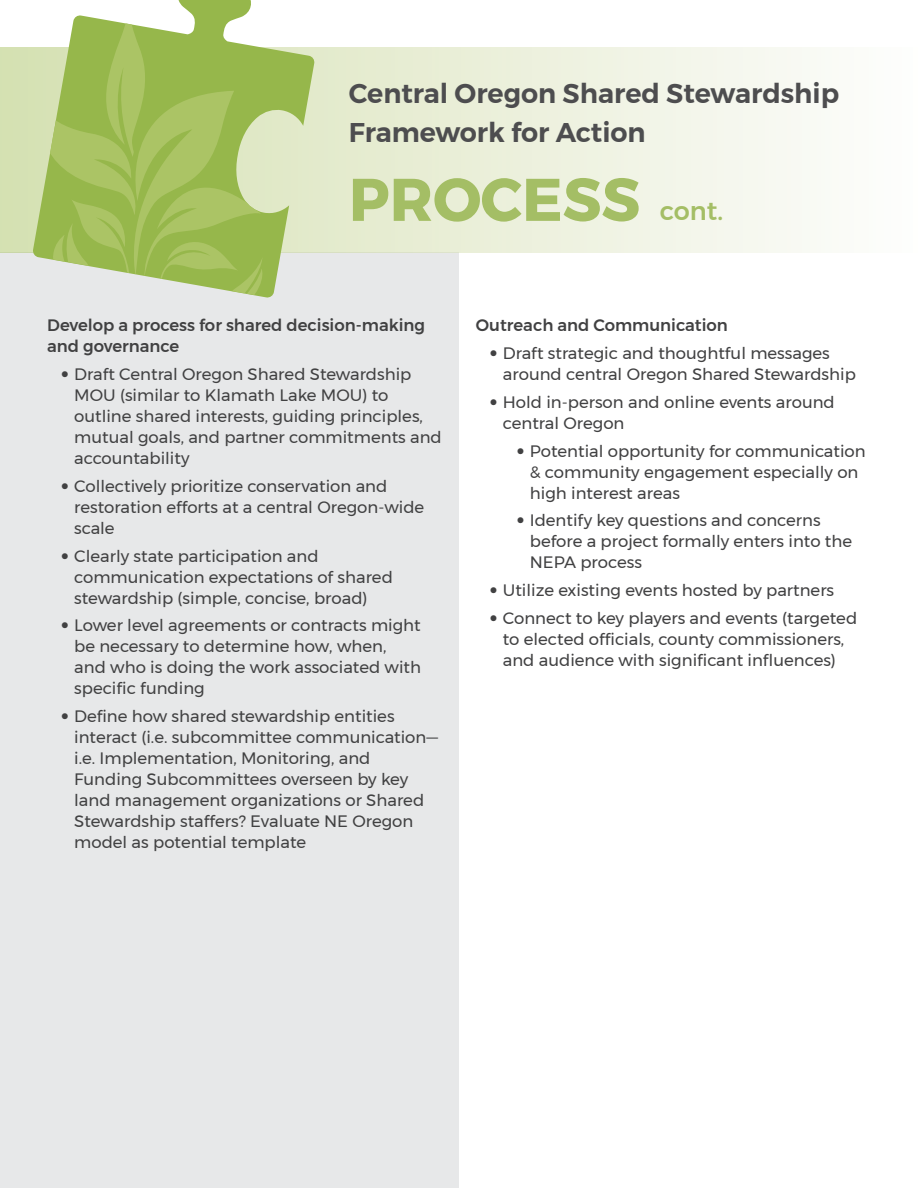
<style>
.page{position:relative;width:918px;height:1188px;background:#fff}
.page>*{position:absolute;margin:0;border:0;box-sizing:border-box;transform-origin:0 0}
.t1{font:700 60px "Montserrat";color:#a4be65}
.t2{font:600 27px/39px "Montserrat";color:#4d4d4f}
.t3{font:500 25.5px "Montserrat";color:#a4be65}
.t4{font:16.5px/21px "Montserrat";color:#414142}
.t5{font:500 16.5px/21px "Montserrat";color:#414142}
.s1{font-family:"Avenir";font-weight:800}
</style>
<div class="page">
<div style="left:0;top:252px;width:459px;height:936px;background:#e7e8e9"></div>
<svg style="left:0;top:47px;width:817px;height:205px;background:#ecf0dd"></svg>
<svg style="left:32px;top:0;width:283px;height:298px"></svg>
<svg style="left:33px;top:10px;width:236px;height:287px;background:#aec774"></svg>
<h2 class="t2" style="left:349px;top:74px;width:492px">Central Oregon Shared Stewardship<br>Framework for Action</h2>
<h1 class="t1" style="left:349px;top:151px;width:293px">PROCESS</h1>
<h3 class="t3" style="left:660px;top:191px;width:65px">cont.</h3>
<p class="t5" style="left:47px;top:315px;width:379px">Develop a process for shared decision-making and governance</p>
<p class="t4" style="left:74px;top:364px;width:369px;text-indent:-13px"><span class="s1">•</span> Draft Central Oregon Shared Stewardship MOU (similar to Klamath Lake MOU) to outline shared interests, guiding principles, mutual goals, and partner commitments and accountability</p>
<p class="t4" style="left:74px;top:475px;width:352px;text-indent:-13px"><span class="s1">•</span> Collectively prioritize conservation and restoration efforts at a central Oregon-wide scale</p>
<p class="t4" style="left:74px;top:545px;width:320px;text-indent:-13px"><span class="s1">•</span> Clearly state participation and communication expectations of shared stewardship (simple, concise, broad)</p>
<p class="t4" style="left:74px;top:615px;width:348px;text-indent:-13px"><span class="s1">•</span> Lower level agreements or contracts might be necessary to determine how, when, and who is doing the work associated with specific funding</p>
<p class="t4" style="left:74px;top:706px;width:365px;text-indent:-13px"><span class="s1">•</span> Define how shared stewardship entities interact (i.e. subcommittee communication— i.e. Implementation, Monitoring, and Funding Subcommittees overseen by key land management organizations or Shared Stewardship staffers? Evaluate NE Oregon model as potential template</p>
<p class="t5" style="left:476px;top:315px;width:253px">Outreach and Communication</p>
<p class="t4" style="left:503px;top:343px;width:355px;text-indent:-13px"><span class="s1">•</span> Draft strategic and thoughtful messages around central Oregon Shared Stewardship</p>
<p class="t4" style="left:503px;top:391px;width:333px;text-indent:-13px"><span class="s1">•</span> Hold in-person and online events around central Oregon</p>
<p class="t4" style="left:530px;top:440px;width:337px;text-indent:-13px"><span class="s1">•</span> Potential opportunity for communication &amp; community engagement especially on high interest areas</p>
<p class="t4" style="left:530px;top:510px;width:324px;text-indent:-13px"><span class="s1">•</span> Identify key questions and concerns before a project formally enters into the<br>NEPA process</p>
<p class="t4" style="left:489px;top:580px;width:346px"><span class="s1">•</span> Utilize existing events hosted by partners</p>
<p class="t4" style="left:489px;top:607px;width:369px;text-align:center"><span class="s1">•</span> Connect to key players and events (targeted to elected officials, county commissioners, and audience with significant influences)</p>
</div>
